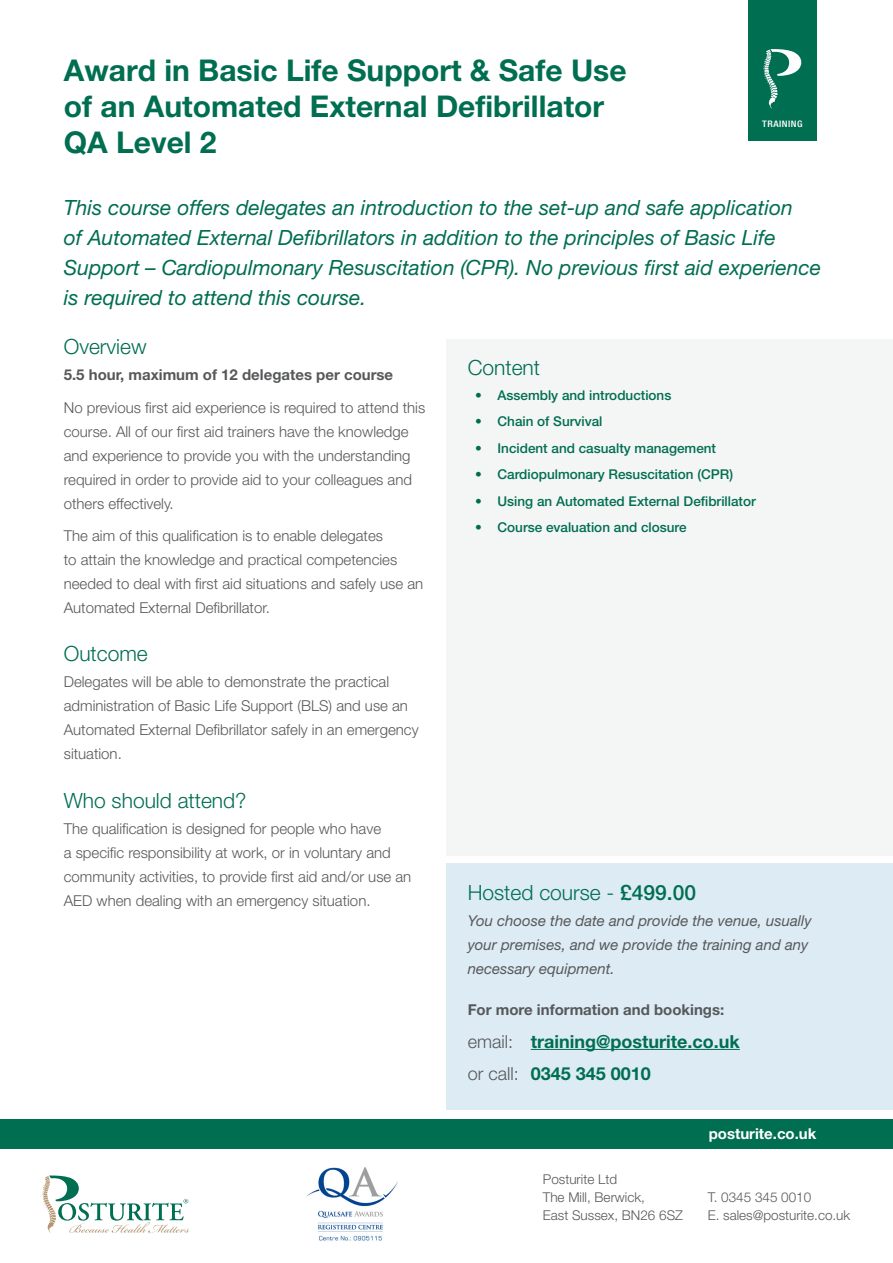
<style>
.page{position:relative;width:893px;height:1263px;background:#fff}
.page>*{position:absolute;margin:0;border:0;box-sizing:border-box;transform-origin:0 0}
.H1_Training{font:700 30px/36px "Helvetica Neue LT Std";color:#006e51}
.H3_Training{font:italic 21px/30px "Helvetica Neue LT Std";color:#006e51}
.H4_Training{font:300 21px "Helvetica Neue LT Std";color:#006e51}
.P_Training{font:700 18px "Helvetica Neue LT Std";color:#006e51}
.P_Training-2{font:300 15px/24px "Helvetica Neue LT Std";color:#57585a}
.P_Training-3{font:italic 15px/24px "Helvetica Neue LT Std";color:#57585a}
.P_Training-4{font:700 15px "Helvetica Neue LT Std";color:#57585a}
.t1{font:700 15px "Helvetica Neue LT Std";color:#fff}
.t2{font:500 13.5px "Helvetica Neue LT Std";color:#006e51}
.t3{font:300 13.5px/18px "Helvetica Neue LT Std";color:#57585a}
.t4{font:500 condensed 9px "Helvetica Neue LT Std";letter-spacing:.05em;color:#fff;scale:1.12 1}
.s1{font-weight:500}
.s2{font-weight:300;color:#57585a}
</style>
<div class="page">
<div style="left:0;top:1119px;width:893px;height:29px;background:#006e51"></div>
<svg style="left:43px;top:1175px;width:146px;height:58px"></svg>
<div style="left:748px;top:0;width:68px;height:141px;background:#006e51"></div>
<svg style="left:763px;top:49px;width:38px;height:60px"></svg>
<div style="left:446px;top:339px;width:447px;height:516px;background:#f4f5f5"></div>
<div style="left:446px;top:864px;width:447px;height:246px;background:#dcebf4"></div>
<hr style="left:531px;top:1049px;width:209px;height:1px;background:#006e51">
<img style="left:306px;top:1167px;width:92px;height:74px">
<p class="H1_Training" style="left:64px;top:52px;width:564px">Award in Basic Life Support &amp; Safe Use of an Automated External Defibrillator<br>QA Level 2</p>
<p class="t4" style="left:762px;top:118px;width:37px">TRAINING</p>
<p class="H3_Training" style="left:64px;top:192px;width:759px">This course offers delegates an introduction to the set-up and safe application<br>of Automated External Defibrillators in addition to the principles of Basic Life Support – Cardiopulmonary Resuscitation (CPR). No previous first aid experience is required to attend this course.</p>
<p class="H4_Training" style="left:64px;top:334px;width:84px">Overview</p>
<p class="P_Training-4" style="left:64px;top:365px;width:331px">5.5 hour, maximum of 12 delegates per course</p>
<p class="P_Training-2" style="left:64px;top:395px;width:363px">No previous first aid experience is required to attend this course. All of our first aid trainers have the knowledge and experience to provide you with the understanding required in order to provide aid to your colleagues and others effectively.</p>
<p class="P_Training-2" style="left:64px;top:523px;width:361px">The aim of this qualification is to enable delegates<br>to attain the knowledge and practical competencies needed to deal with first aid situations and safely use an Automated External Defibrillator.</p>
<p class="H4_Training" style="left:64px;top:641px;width:86px">Outcome</p>
<p class="P_Training-2" style="left:64px;top:670px;width:356px">Delegates will be able to demonstrate the practical administration of Basic Life Support (BLS) and use an Automated External Defibrillator safely in an emergency situation.</p>
<p class="H4_Training" style="left:64px;top:787px;width:184px">Who should attend?</p>
<p class="P_Training-2" style="left:64px;top:816px;width:349px">The qualification is designed for people who have<br>a specific responsibility at work, or in voluntary and community activities, to provide first aid and/or use an AED when dealing with an emergency situation.</p>
<p class="H4_Training" style="left:468px;top:355px;width:74px">Content</p>
<p class="t2" style="left:475px;top:387px;width:198px">• Assembly and introductions</p>
<p class="t2" style="left:475px;top:413px;width:129px">• Chain of Survival</p>
<p class="t2" style="left:475px;top:440px;width:243px">• Incident and casualty management</p>
<p class="t2" style="left:475px;top:466px;width:260px">• Cardiopulmonary Resuscitation (CPR)</p>
<p class="t2" style="left:475px;top:493px;width:282px">• Using an Automated External Defibrillator</p>
<p class="t2" style="left:475px;top:519px;width:213px">• Course evaluation and closure</p>
<p class="H4_Training" style="left:468px;top:880px;width:230px">Hosted course - <span class="s1">£499.00</span></p>
<p class="P_Training-3" style="left:468px;top:908px;width:345px">You choose the date and provide the venue, usually your premises, and we provide the training and any necessary equipment.</p>
<p class="P_Training-4" style="left:468px;top:1000px;width:258px">For more information and bookings:</p>
<p class="P_Training" style="left:468px;top:1030px;width:274px"><span class="s2">email:</span> training@posturite.co.uk</p>
<p class="P_Training" style="left:468px;top:1062px;width:185px"><span class="s2">or call:</span> 0345 345 0010</p>
<p class="t3" style="left:543px;top:1170px;width:142px">Posturite Ltd<br>The Mill, Berwick,<br>East Sussex, BN26 6SZ</p>
<p class="t1" style="left:709px;top:1124px;width:109px">posturite.co.uk</p>
<p class="t3" style="left:708px;top:1188px;width:144px">T. 0345 345 0010<br>E. sales@posturite.co.uk</p>
</div>
